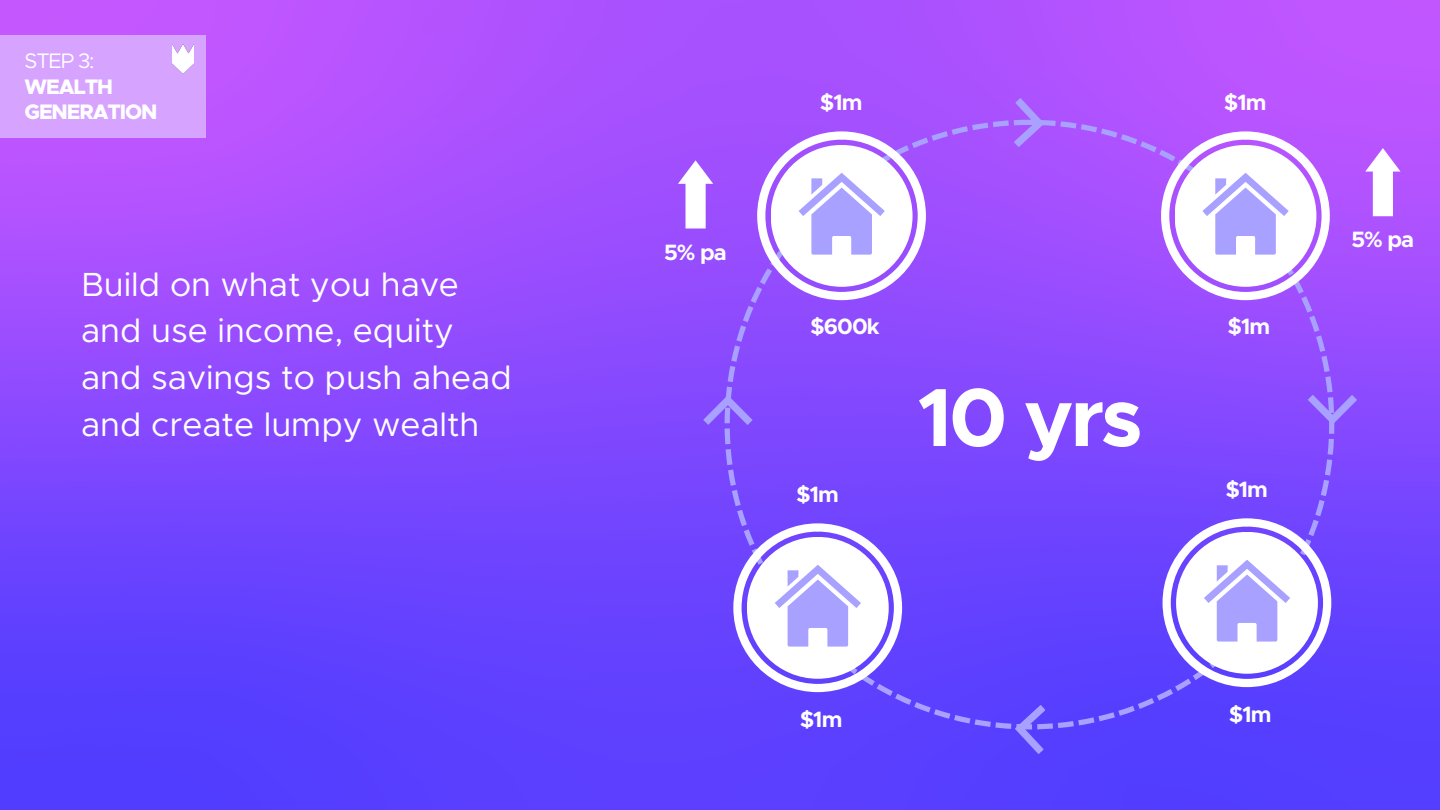
<style>
.page{position:relative;width:1440px;height:810px;background:#fff}
.page>*{position:absolute;margin:0;border:0;box-sizing:border-box;transform-origin:0 0}
.t1{font:700 82.8px "Metropolis";color:#fff}
.t2{font:33.6px/46.8px "Metropolis";color:#fff}
.t3{font:700 22.3px "Metropolis";letter-spacing:-.04em;color:#fff}
.t4{font:800 21.1px/25.5px "Metropolis";letter-spacing:-.055em;color:#fff}
.t5{font:21.1px "Metropolis";color:#fff}
</style>
<div class="page">
<img style="left:0;top:0;width:1440px;height:810px">
<svg style="left:725px;top:120px;width:609px;height:609px;background:#8049fe"></svg>
<svg style="left:757px;top:131px;width:169px;height:169px"></svg>
<svg style="left:733px;top:523px;width:169px;height:169px"></svg>
<svg style="left:1161px;top:131px;width:169px;height:169px"></svg>
<svg style="left:1163px;top:518px;width:168px;height:169px"></svg>
<svg style="left:703px;top:395px;width:50px;height:30px"></svg>
<svg style="left:1308px;top:395px;width:49px;height:30px"></svg>
<svg style="left:1014px;top:704px;width:31px;height:50px;background:#725fff"></svg>
<svg style="left:1013px;top:98px;width:32px;height:50px;background:#a96dfe"></svg>
<svg style="left:678px;top:160px;width:35px;height:69px"></svg>
<svg style="left:1365px;top:148px;width:36px;height:68px"></svg>
<div style="left:0;top:36px;width:205px;height:102px;background:#d6a3ff"></div>
<img style="left:172px;top:45px;width:22px;height:28px">
<p class="t5" style="left:25px;top:52px;width:72px">STEP 3:</p>
<p class="t4" style="left:25px;top:75px;width:134px">WEALTH<br>GENERATION</p>
<p class="t2" style="left:81px;top:262px;width:432px">Build on what you have and use income, equity and savings to push ahead and create lumpy wealth</p>
<p class="t3" style="left:664px;top:242px;width:64px">5% pa</p>
<p class="t3" style="left:820px;top:93px;width:44px">$1m</p>
<p class="t3" style="left:810px;top:316px;width:71px">$600k</p>
<p class="t3" style="left:796px;top:485px;width:44px">$1m</p>
<h1 class="t1" style="left:918px;top:380px;width:226px">10 yrs</h1>
<p class="t3" style="left:800px;top:709px;width:44px">$1m</p>
<p class="t3" style="left:1224px;top:93px;width:44px">$1m</p>
<p class="t3" style="left:1228px;top:316px;width:44px">$1m</p>
<p class="t3" style="left:1226px;top:480px;width:44px">$1m</p>
<p class="t3" style="left:1351px;top:230px;width:64px">5% pa</p>
<p class="t3" style="left:1229px;top:704px;width:44px">$1m</p>
</div>
